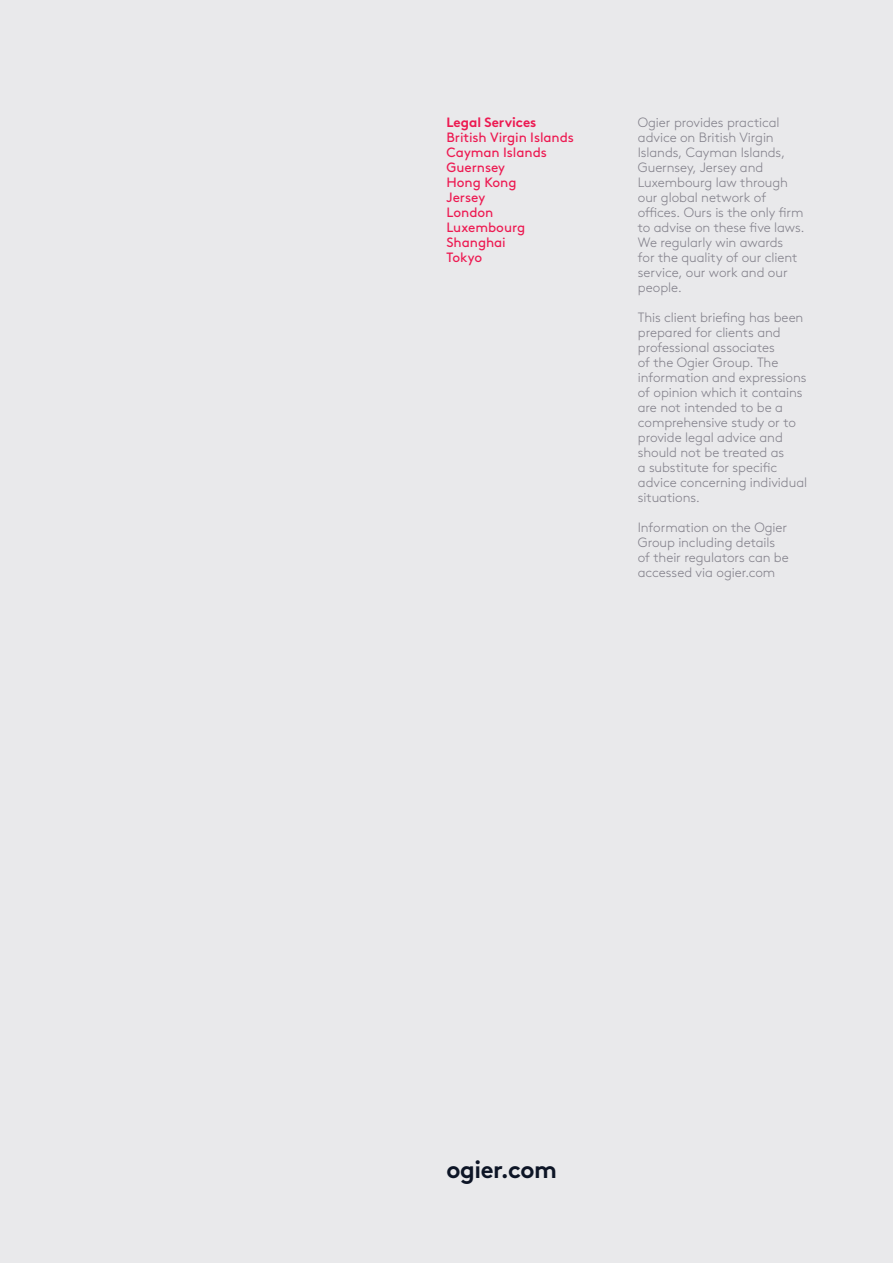
<style>
.page{position:relative;width:893px;height:1263px;background:#e9e9eb}
.page>*{position:absolute;margin:0;border:0;box-sizing:border-box;transform-origin:0 0}
.t1{font:700 24px "Brown Std";letter-spacing:-.02em;color:#0d1526}
.t2{font:300 13.5px/15px "Brown Std";letter-spacing:-.005em;color:#82808a}
.t3{font:13.5px/15px "Brown Std";letter-spacing:-.005em;color:#ed1951}
.t4{font:700 13.5px "Brown Std";color:#ed1951}
</style>
<div class="page">
<p class="t4" style="left:446px;top:114px;width:91px">Legal Services</p>
<p class="t3" style="left:446px;top:130px;width:129px">British Virgin Islands<br>Cayman Islands<br>Guernsey<br>Hong Kong<br>Jersey<br>London<br>Luxembourg<br>Shanghai<br>Tokyo</p>
<p class="t2" style="left:638px;top:115px;width:168px">Ogier provides practical advice on British Virgin<br>Islands, Cayman Islands,<br>Guernsey, Jersey and<br>Luxembourg law through our global network of offices. Ours is the only firm to advise on these five laws.<br>We regularly win awards<br>for the quality of our client service, our work and our people.</p>
<p class="t2" style="left:638px;top:310px;width:171px">This client briefing has been prepared for clients and professional associates<br>of the Ogier Group. The information and expressions of opinion which it contains are not intended to be a comprehensive study or to provide legal advice and should not be treated as<br>a substitute for specific advice concerning individual situations.</p>
<p class="t2" style="left:638px;top:520px;width:152px">Information on the Ogier<br>Group including details of their regulators can be accessed via ogier.com</p>
<h1 class="t1" style="left:446px;top:1155px;width:112px">ogier.com</h1>
</div>
